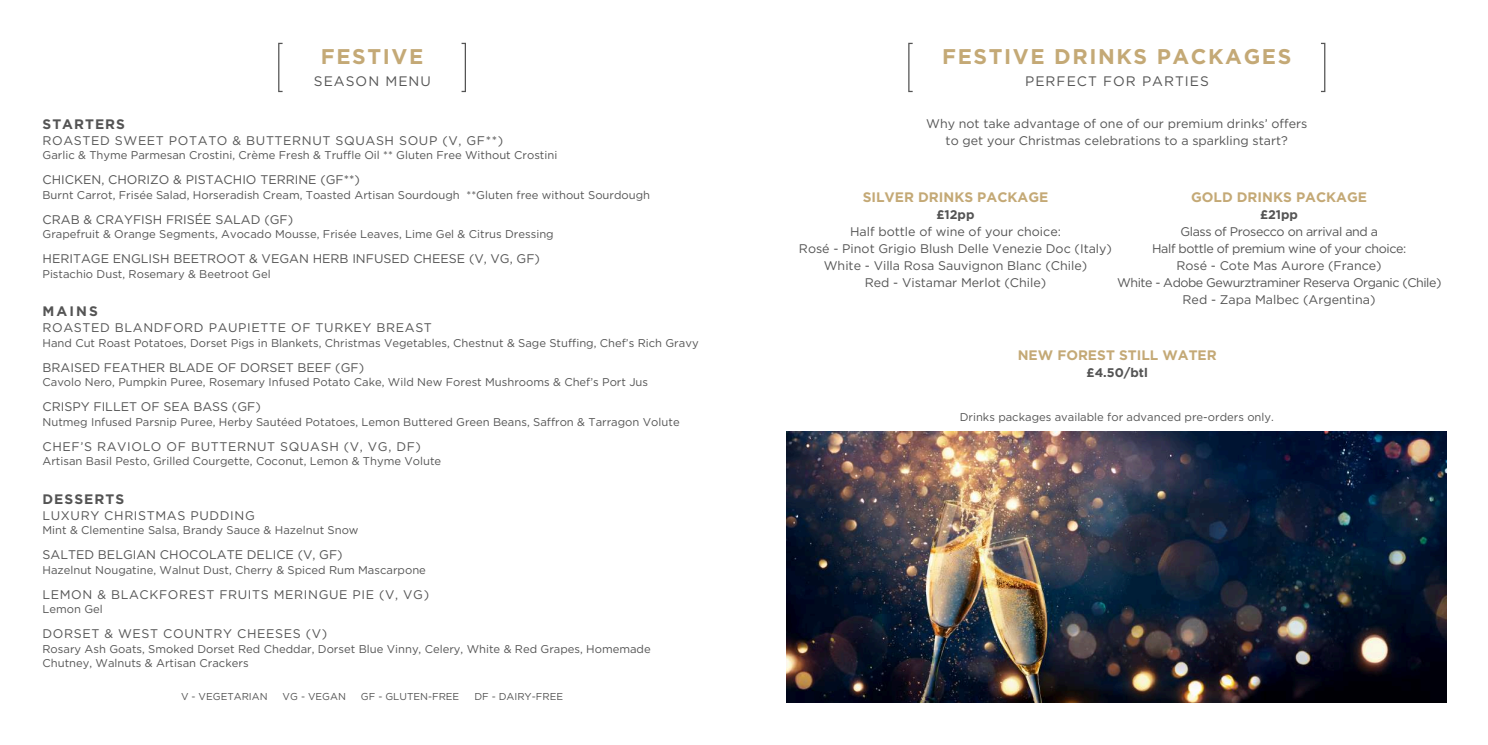
<style>
.page{position:relative;width:1488px;height:745px;background:#fff}
.page>*{position:absolute;margin:0;border:0;box-sizing:border-box;transform-origin:0 0}
.t1{font:100 63.12px "Raleway";color:#545454}
.t2{font:700 21.25px "Gotham";letter-spacing:.075em;color:#c4a976}
.t3{font:700 13.75px "Gotham";color:#c4a976}
.t4{font:13.75px "Gotham";letter-spacing:.075em;color:#545454}
.t5{font:700 13.75px "Gotham";letter-spacing:.075em;color:#545454}
.t6{font:12.5px/16.9px "Gotham";color:#545454;text-align:center}
.t7{font:12.5px "Gotham";letter-spacing:.05em;color:#545454}
.t8{font:12.5px/16.9px "Gotham";letter-spacing:-.03em;color:#545454;text-align:center}
.t9{font:700 12.5px "Gotham";color:#545454}
.t10{font:11.25px/14.4px "Gotham";color:#545454}
.t11{font:10px "Gotham";color:#545454}
</style>
<div class="page">
<img style="left:787px;top:431px;width:660px;height:271px">
<h1 class="t1" style="left:272px;top:30px;width:16px">[</h1>
<h2 class="t2" style="left:321px;top:44px;width:104px">FESTIVE</h2>
<p class="t4" style="left:314px;top:73px;width:119px">SEASON MENU</p>
<h1 class="t1" style="left:458px;top:30px;width:16px">]</h1>
<h1 class="t1" style="left:902px;top:30px;width:16px">[</h1>
<h2 class="t2" style="left:942px;top:44px;width:351px">FESTIVE DRINKS PACKAGES</h2>
<p class="t4" style="left:1025px;top:73px;width:185px">PERFECT FOR PARTIES</p>
<h1 class="t1" style="left:1317px;top:30px;width:16px">]</h1>
<p class="t5" style="left:43px;top:115px;width:84px">STARTERS</p>
<p class="t7" style="left:43px;top:133px;width:462px">ROASTED SWEET POTATO &amp; BUTTERNUT SQUASH SOUP (V, GF**)</p>
<p class="t10" style="left:43px;top:148px;width:516px">Garlic &amp; Thyme Parmesan Crostini, Crème Fresh &amp; Truffle Oil ** Gluten Free Without Crostini</p>
<p class="t6" style="left:43px;top:171px;width:319px">CHICKEN, CHORIZO &amp; PISTACHIO TERRINE (GF**)</p>
<p class="t10" style="left:43px;top:187px;width:609px">Burnt Carrot, Frisée Salad, Horseradish Cream, Toasted Artisan Sourdough **Gluten free without Sourdough</p>
<p class="t6" style="left:43px;top:211px;width:252px">CRAB &amp; CRAYFISH FRISÉE SALAD (GF)</p>
<p class="t10" style="left:43px;top:227px;width:513px">Grapefruit &amp; Orange Segments, Avocado Mousse, Frisée Leaves, Lime Gel &amp; Citrus Dressing</p>
<p class="t6" style="left:43px;top:250px;width:499px">HERITAGE ENGLISH BEETROOT &amp; VEGAN HERB INFUSED CHEESE (V, VG, GF)</p>
<p class="t10" style="left:43px;top:266px;width:230px">Pistachio Dust, Rosemary &amp; Beetroot Gel</p>
<p class="t5" style="left:43px;top:303px;width:57px">MAINS</p>
<p class="t7" style="left:43px;top:320px;width:391px">ROASTED BLANDFORD PAUPIETTE OF TURKEY BREAST</p>
<p class="t10" style="left:43px;top:335px;width:658px">Hand Cut Roast Potatoes, Dorset Pigs in Blankets, Christmas Vegetables, Chestnut &amp; Sage Stuffing, Chef’s Rich Gravy</p>
<p class="t6" style="left:43px;top:358px;width:323px">BRAISED FEATHER BLADE OF DORSET BEEF (GF)</p>
<p class="t10" style="left:43px;top:375px;width:607px">Cavolo Nero, Pumpkin Puree, Rosemary Infused Potato Cake, Wild New Forest Mushrooms &amp; Chef’s Port Jus</p>
<p class="t6" style="left:43px;top:398px;width:220px">CRISPY FILLET OF SEA BASS (GF)</p>
<p class="t10" style="left:43px;top:414px;width:639px">Nutmeg Infused Parsnip Puree, Herby Sautéed Potatoes, Lemon Buttered Green Beans, Saffron &amp; Tarragon Volute</p>
<p class="t7" style="left:43px;top:438px;width:380px">CHEF’S RAVIOLO OF BUTTERNUT SQUASH (V, VG, DF)</p>
<p class="t10" style="left:43px;top:453px;width:400px">Artisan Basil Pesto, Grilled Courgette, Coconut, Lemon &amp; Thyme Volute</p>
<p class="t5" style="left:43px;top:490px;width:83px">DESSERTS</p>
<p class="t7" style="left:43px;top:508px;width:214px">LUXURY CHRISTMAS PUDDING</p>
<p class="t10" style="left:43px;top:523px;width:318px">Mint &amp; Clementine Salsa, Brandy Sauce &amp; Hazelnut Snow</p>
<p class="t6" style="left:43px;top:546px;width:302px">SALTED BELGIAN CHOCOLATE DELICE (V, GF)</p>
<p class="t10" style="left:43px;top:562px;width:385px">Hazelnut Nougatine, Walnut Dust, Cherry &amp; Spiced Rum Mascarpone</p>
<p class="t7" style="left:43px;top:586px;width:388px">LEMON &amp; BLACKFOREST FRUITS MERINGUE PIE (V, VG)</p>
<p class="t10" style="left:43px;top:602px;width:62px">Lemon Gel</p>
<p class="t7" style="left:43px;top:626px;width:286px">DORSET &amp; WEST COUNTRY CHEESES (V)</p>
<p class="t10" style="left:43px;top:641px;width:610px">Rosary Ash Goats, Smoked Dorset Red Cheddar, Dorset Blue Vinny, Celery, White &amp; Red Grapes, Homemade<br>Chutney, Walnuts &amp; Artisan Crackers</p>
<p class="t6" style="left:926px;top:115px;width:383px">Why not take advantage of one of our premium drinks’ offers to get your Christmas celebrations to a sparkling start?</p>
<p class="t3" style="left:863px;top:189px;width:187px">SILVER DRINKS PACKAGE</p>
<p class="t9" style="left:936px;top:207px;width:39px">£12pp</p>
<p class="t6" style="left:799px;top:223px;width:315px">Half bottle of wine of your choice:<br>Rosé - Pinot Grigio Blush Delle Venezie Doc (Italy)<br>White - Villa Rosa Sauvignon Blanc (Chile)<br>Red - Vistamar Merlot (Chile)</p>
<p class="t3" style="left:1191px;top:189px;width:177px">GOLD DRINKS PACKAGE</p>
<p class="t9" style="left:1260px;top:207px;width:39px">£21pp</p>
<p class="t8" style="left:1117px;top:223px;width:326px">Glass of Prosecco on arrival and a<br>Half bottle of premium wine of your choice:<br>Rosé - Cote Mas Aurore (France)<br>White - Adobe Gewurztraminer Reserva Organic (Chile)<br>Red - Zapa Malbec (Argentina)</p>
<p class="t3" style="left:1018px;top:347px;width:201px">NEW FOREST STILL WATER</p>
<p class="t9" style="left:1087px;top:365px;width:63px">£4.50/btl</p>
<p class="t10" style="left:960px;top:409px;width:316px">Drinks packages available for advanced pre-orders only.</p>
<p class="t11" style="left:181px;top:690px;width:88px">V - VEGETARIAN</p>
<p class="t11" style="left:283px;top:690px;width:65px">VG - VEGAN</p>
<p class="t11" style="left:361px;top:690px;width:100px">GF - GLUTEN-FREE</p>
<p class="t11" style="left:474px;top:690px;width:90px">DF - DAIRY-FREE</p>
</div>
